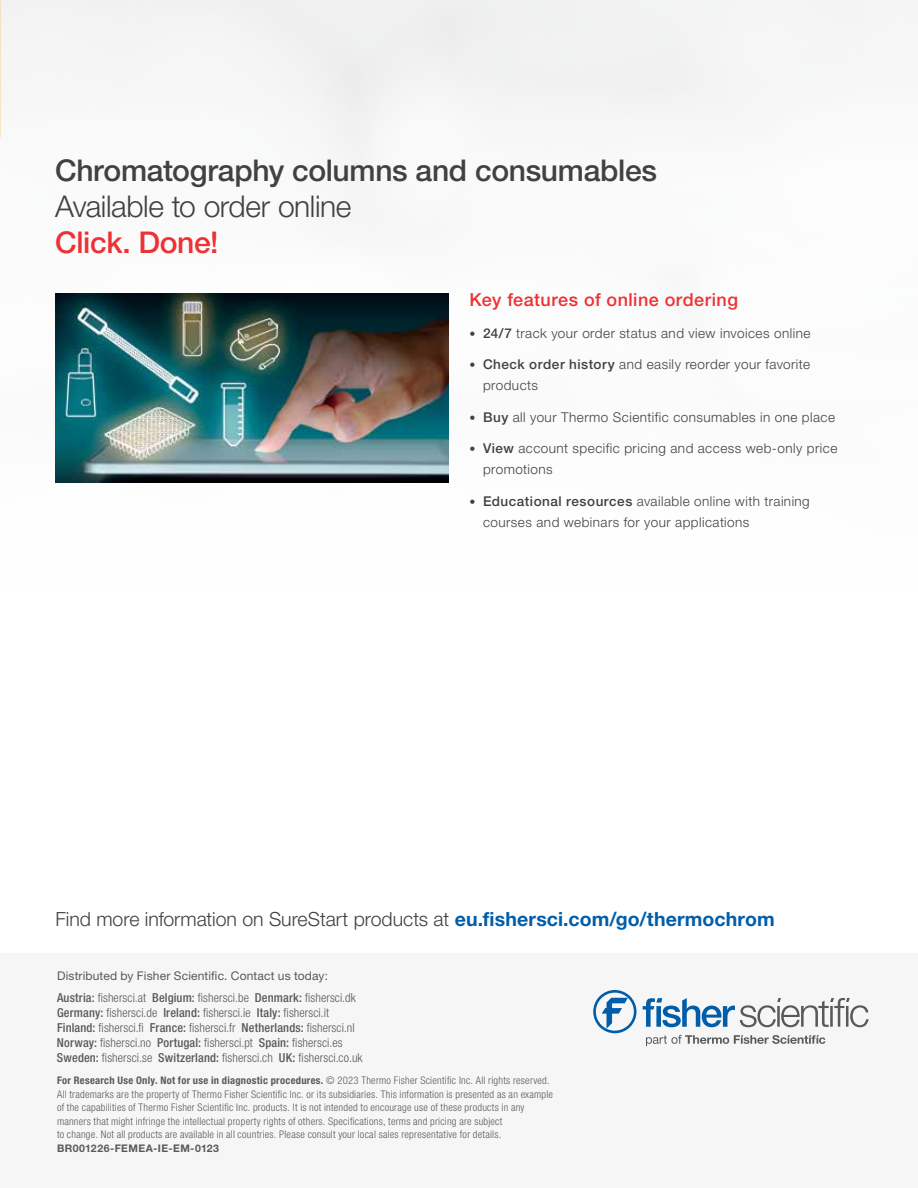
<style>
.page{position:relative;width:918px;height:1188px;background:#fff}
.page>*{position:absolute;margin:0;border:0;box-sizing:border-box;transform-origin:0 0}
.t1{font:500 30px "Helvetica Neue LTW1 G";letter-spacing:-.01em;color:#414042}
.t2{font:300 30px "Helvetica Neue LTW1 G";letter-spacing:-.015em;color:#414042}
.t3{font:500 30px "Helvetica Neue LTW1 G";letter-spacing:-.01em;color:#ee3134}
.t4{font:300 19.5px "Helvetica Neue LTW1 G";letter-spacing:-.005em;color:#414042}
.t5{font:500 18px "Helvetica Neue LTW1 G";letter-spacing:.025em;color:#ee3134}
.t6{font:300 13.5px/21px "Helvetica Neue LTW1 G";letter-spacing:.035em;color:#414042}
.t7{font:300 condensed 12.3px/15px "Helvetica Neue LTW1 G";letter-spacing:.005em;color:#58595b}
.t8{font:12px "Helvetica Neue LTW1 G";letter-spacing:.015em;color:#58595b}
.t9{font:300 condensed 10.5px/13.5px "Helvetica Neue LTW1 G";letter-spacing:.025em;color:#58595b}
.t10{font:700 10.5px "Helvetica Neue LTW1 G";letter-spacing:.035em;color:#58595b}
.s1{font-weight:500;font-size:12px}
.s2{font-weight:500}
.s3{font-size:12px}
.s4{font-weight:700;color:#005daa}
.s5{font-weight:700}
</style>
<div class="page">
<img style="left:0;top:0;width:884px;height:483px">
<img style="left:56px;top:294px;width:393px;height:188px">
<div style="left:0;top:953px;width:918px;height:235px;background:#f6f6f6"></div>
<svg style="left:593px;top:990px;width:44px;height:43px"></svg>
<svg style="left:646px;top:1035px;width:179px;height:11px"></svg>
<svg style="left:643px;top:998px;width:226px;height:29px"></svg>
<h1 class="t1" style="left:55px;top:152px;width:603px">Chromatography columns and consumables</h1>
<h1 class="t2" style="left:55px;top:188px;width:298px">Available to order online</h1>
<h1 class="t3" style="left:55px;top:224px;width:165px">Click. Done!</h1>
<h3 class="t5" style="left:470px;top:289px;width:270px">Key features of online ordering</h3>
<p class="t6" style="left:470px;top:323px;width:342px"><span class="s1">•</span> <span class="s2">24/7</span> track your order status and view invoices online</p>
<p class="t6" style="left:483px;top:354px;width:329px;text-indent:-14px"><span class="s3">•</span> <span class="s2">Check order history</span> and easily reorder your favorite products</p>
<p class="t6" style="left:470px;top:407px;width:367px"><span class="s1">•</span> <span class="s2">Buy</span> all your Thermo Scientific consumables in one place</p>
<p class="t6" style="left:483px;top:438px;width:356px;text-indent:-14px"><span class="s3">•</span> <span class="s2">View</span> account specific pricing and access web-only price promotions</p>
<p class="t6" style="left:483px;top:491px;width:328px;text-indent:-14px"><span class="s1">•</span> <span class="s2">Educational resources</span> available online with training courses and webinars for your applications</p>
<h2 class="t4" style="left:56px;top:907px;width:721px">Find more information on SureStart products at <span class="s4">eu.fishersci.com/go/thermochrom</span></h2>
<p class="t8" style="left:57px;top:968px;width:273px">Distributed by Fisher Scientific. Contact us today:</p>
<p class="t7" style="left:57px;top:990px;width:307px"><span class="s2">Austria:</span> fishersci.at <span class="s2">Belgium:</span> fishersci.be <span class="s2">Denmark:</span> fishersci.dk <span class="s2">Germany:</span> fishersci.de <span class="s2">Ireland:</span> fishersci.ie <span class="s2">Italy:</span> fishersci.it <span class="s2">Finland:</span> fishersci.fi <span class="s2">France:</span> fishersci.fr <span class="s2">Netherlands:</span> fishersci.nl <span class="s2">Norway:</span> fishersci.no <span class="s2">Portugal:</span> fishersci.pt <span class="s2">Spain:</span> fishersci.es <span class="s2">Sweden:</span> fishersci.se <span class="s2">Switzerland:</span> fishersci.ch <span class="s2">UK:</span> fishersci.co.uk</p>
<p class="t9" style="left:57px;top:1074px;width:498px"><span class="s5">For Research Use Only. Not for use in diagnostic procedures.</span> © 2023 Thermo Fisher Scientific Inc. All rights reserved.<br>All trademarks are the property of Thermo Fisher Scientific Inc. or its subsidiaries. This information is presented as an example of the capabilities of Thermo Fisher Scientific Inc. products. It is not intended to encourage use of these products in any manners that might infringe the intellectual property rights of others. Specifications, terms and pricing are subject<br>to change. Not all products are available in all countries. Please consult your local sales representative for details.</p>
<p class="t10" style="left:57px;top:1142px;width:164px">BR001226-FEMEA-IE-EM-0123</p>
</div>
